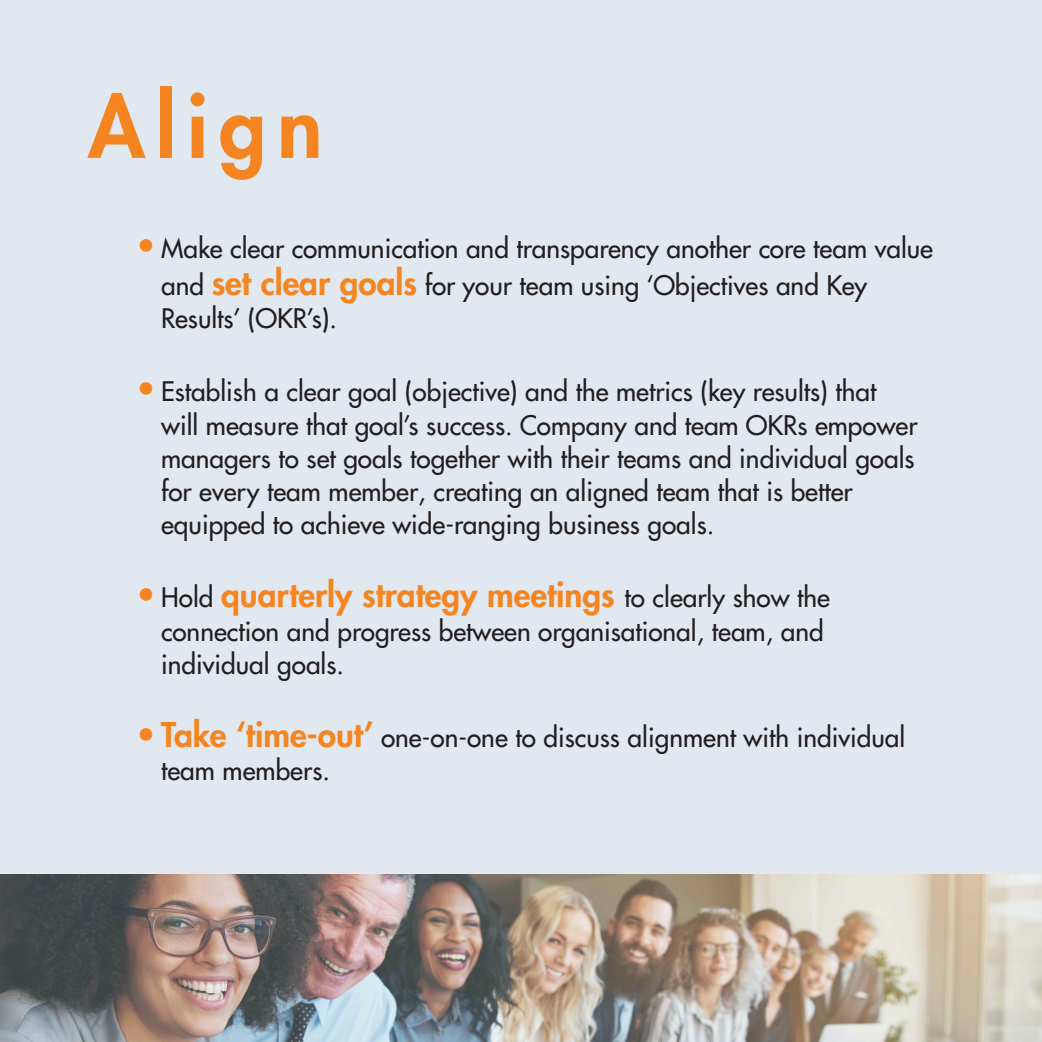
<style>
.page{position:relative;width:1042px;height:1042px;background:#fff}
.page>*{position:absolute;margin:0;border:0;box-sizing:border-box;transform-origin:0 0}
.t1{font:800 84px "Futura LTW1 G";letter-spacing:.13em;color:#f58520}
.t2{font:800 33.25px "Futura LTW1 G";color:#f58520}
.t3{font:500 26.25px/33.2px "Futura LTW1 G";color:#231f20}
.s1{font-size:33.25px;color:#f58520}
.s2{font-weight:800;font-size:33.25px;color:#f58520}
.s3{font-weight:500}
.s4{font-weight:500;font-size:26.25px;color:#231f20}
</style>
<div class="page">
<div style="left:0;top:0;width:1042px;height:874px;background:#e2e8ef"></div>
<img style="left:0;top:874px;width:1042px;height:168px">
<p class="t1" style="left:88px;top:53px;width:236px">Align</p>
<p class="t3" style="left:161px;top:228px;width:773px;line-height:36.8px;text-indent:-25px"><span class="s1">•</span> Make clear communication and transparency another core team value and <span class="s2">set clear goals</span> for your team using ‘Objectives and Key</p>
<p class="t3" style="left:161px;top:300px;width:177px">Results’ (OKR’s).</p>
<p class="t3" style="left:161px;top:373px;width:758px;text-indent:-25px"><span class="s1">•</span> Establish a clear goal (objective) and the metrics (key results) that will measure that goal’s success. Company and team OKRs empower managers to set goals together with their teams and individual goals for every team member, creating an aligned team that is better equipped to achieve wide-ranging business goals.</p>
<p class="t2" style="left:136px;top:566px;width:695px"><span class="s3">•</span> <span class="s4">Hold</span> quarterly strategy meetings <span class="s4">to clearly show the</span></p>
<p class="t3" style="left:161px;top:612px;width:664px">connection and progress between organisational, team, and individual goals.</p>
<p class="t3" style="left:161px;top:718px;width:745px;text-indent:-25px"><span class="s2">• Take ‘time-out’</span> one-on-one to discuss alignment with individual team members.</p>
</div>
